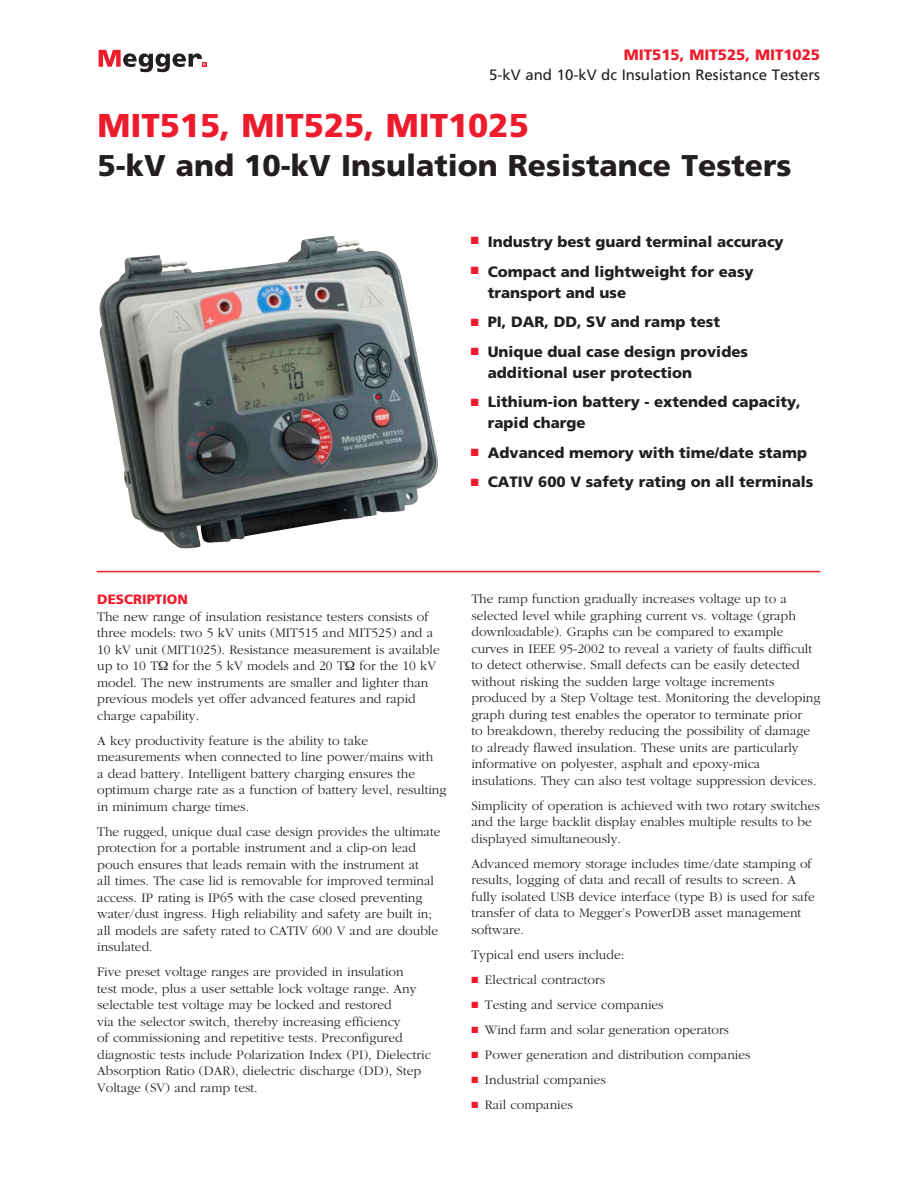
<style>
.page{position:relative;width:918px;height:1188px;background:#fff}
.page>*{position:absolute;margin:0;border:0;box-sizing:border-box;transform-origin:0 0}
._02a_large_product_n{font:900 33px "Frutiger";color:#ee1b2c}
._02b_large_product_d{font:900 30px "Frutiger";color:#231f20}
._03a_main_bullets{font:900 15px/21px "Frutiger";color:#231f20}
._01b_small_product_d{font:15px "Frutiger";color:#231f20}
._01b_small_product_d-2{font:900 15px "Frutiger";color:#ee1b2c}
.Body_Copy{font:300 13.5px/16.5px "Garamond";color:#231f20}
._03b_body_bullets{font:300 13.5px "Garamond";color:#231f20}
._04a_large_red_headi{font:900 13.5px "Frutiger";color:#ee1b2c}
.s1{color:#ee1b2c}
</style>
<div class="page">
<svg style="left:99px;top:50px;width:108px;height:22px"></svg>
<hr style="left:97px;top:571px;width:723px;height:1px;background:#ee1b2c">
<img style="left:99px;top:236px;width:339px;height:312px">
<p class="_01b_small_product_d-2" style="left:624px;top:46px;width:198px">MIT515, MIT525, MIT1025</p>
<p class="_01b_small_product_d" style="left:489px;top:66px;width:332px">5-kV and 10-kV dc Insulation Resistance Testers</p>
<p class="_02a_large_product_n" style="left:97px;top:105px;width:433px">MIT515, MIT525, MIT1025</p>
<p class="_02b_large_product_d" style="left:97px;top:147px;width:696px">5-kV and 10-kV Insulation Resistance Testers</p>
<p class="_03a_main_bullets" style="left:471px;top:231px;width:314px"><sup>■</sup> Industry best guard terminal accuracy</p>
<p class="_03a_main_bullets" style="left:488px;top:261px;width:267px;text-indent:-17px"><sup>■</sup> Compact and lightweight for easy transport and use</p>
<p class="_03a_main_bullets" style="left:471px;top:311px;width:251px"><span class="s1">■</span> PI, DAR, DD, SV and ramp test</p>
<p class="_03a_main_bullets" style="left:488px;top:341px;width:262px;text-indent:-17px"><span class="s1">■</span> Unique dual case design provides additional user protection</p>
<p class="_03a_main_bullets" style="left:488px;top:391px;width:315px;text-indent:-17px"><span class="s1">■</span> Lithium-ion battery - extended capacity, rapid charge</p>
<p class="_03a_main_bullets" style="left:471px;top:442px;width:338px"><span class="s1">■</span> Advanced memory with time/date stamp</p>
<p class="_03a_main_bullets" style="left:471px;top:471px;width:344px"><span class="s1">■</span> CATIV 600 V safety rating on all terminals</p>
<p class="_04a_large_red_headi" style="left:97px;top:591px;width:92px">DESCRIPTION</p>
<p class="Body_Copy" style="left:97px;top:608px;width:344px">The new range of insulation resistance testers consists of three models: two 5 kV units (MIT515 and MIT525) and a 10 kV unit (MIT1025). Resistance measurement is available up to 10 T for the 5 kV models and 20 T for the 10 kV model. The new instruments are smaller and lighter than previous models yet offer advanced features and rapid charge capability.</p>
<p class="Body_Copy" style="left:97px;top:732px;width:351px">A key productivity feature is the ability to take measurements when connected to line power/mains with<br>a dead battery. Intelligent battery charging ensures the optimum charge rate as a function of battery level, resulting in minimum charge times.</p>
<p class="Body_Copy" style="left:97px;top:823px;width:345px">The rugged, unique dual case design provides the ultimate protection for a portable instrument and a clip-on lead pouch ensures that leads remain with the instrument at<br>all times. The case lid is removable for improved terminal access. IP rating is IP65 with the case closed preventing water/dust ingress. High reliability and safety are built in; all models are safety rated to CATIV 600 V and are double insulated.</p>
<p class="Body_Copy" style="left:97px;top:964px;width:335px">Five preset voltage ranges are provided in insulation<br>test mode, plus a user settable lock voltage range. Any selectable test voltage may be locked and restored<br>via the selector switch, thereby increasing efficiency<br>of commissioning and repetitive tests. Preconfigured diagnostic tests include Polarization Index (PI), Dielectric Absorption Ratio (DAR), dielectric discharge (DD), Step Voltage (SV) and ramp test.</p>
<p class="Body_Copy" style="left:471px;top:591px;width:351px">The ramp function gradually increases voltage up to a selected level while graphing current vs. voltage (graph downloadable). Graphs can be compared to example curves in IEEE 95-2002 to reveal a variety of faults difficult to detect otherwise. Small defects can be easily detected without risking the sudden large voltage increments produced by a Step Voltage test. Monitoring the developing graph during test enables the operator to terminate prior<br>to breakdown, thereby reducing the possibility of damage to already flawed insulation. These units are particularly informative on polyester, asphalt and epoxy-mica insulations. They can also test voltage suppression devices.</p>
<p class="Body_Copy" style="left:471px;top:798px;width:350px">Simplicity of operation is achieved with two rotary switches and the large backlit display enables multiple results to be displayed simultaneously.</p>
<p class="Body_Copy" style="left:471px;top:856px;width:345px">Advanced memory storage includes time/date stamping of results, logging of data and recall of results to screen. A fully isolated USB device interface (type B) is used for safe transfer of data to Megger’s PowerDB asset management software.</p>
<p class="Body_Copy" style="left:471px;top:947px;width:154px">Typical end users include:</p>
<p class="_03b_body_bullets" style="left:471px;top:973px;width:135px"><span class="s1">■</span> Electrical contractors</p>
<p class="_03b_body_bullets" style="left:471px;top:998px;width:194px"><span class="s1">■</span> Testing and service companies</p>
<p class="_03b_body_bullets" style="left:471px;top:1023px;width:259px"><span class="s1">■</span> Wind farm and solar generation operators</p>
<p class="_03b_body_bullets" style="left:471px;top:1048px;width:281px"><span class="s1">■</span> Power generation and distribution companies</p>
<p class="_03b_body_bullets" style="left:471px;top:1073px;width:136px"><span class="s1">■</span> Industrial companies</p>
<p class="_03b_body_bullets" style="left:471px;top:1098px;width:103px"><span class="s1">■</span> Rail companies</p>
</div>
